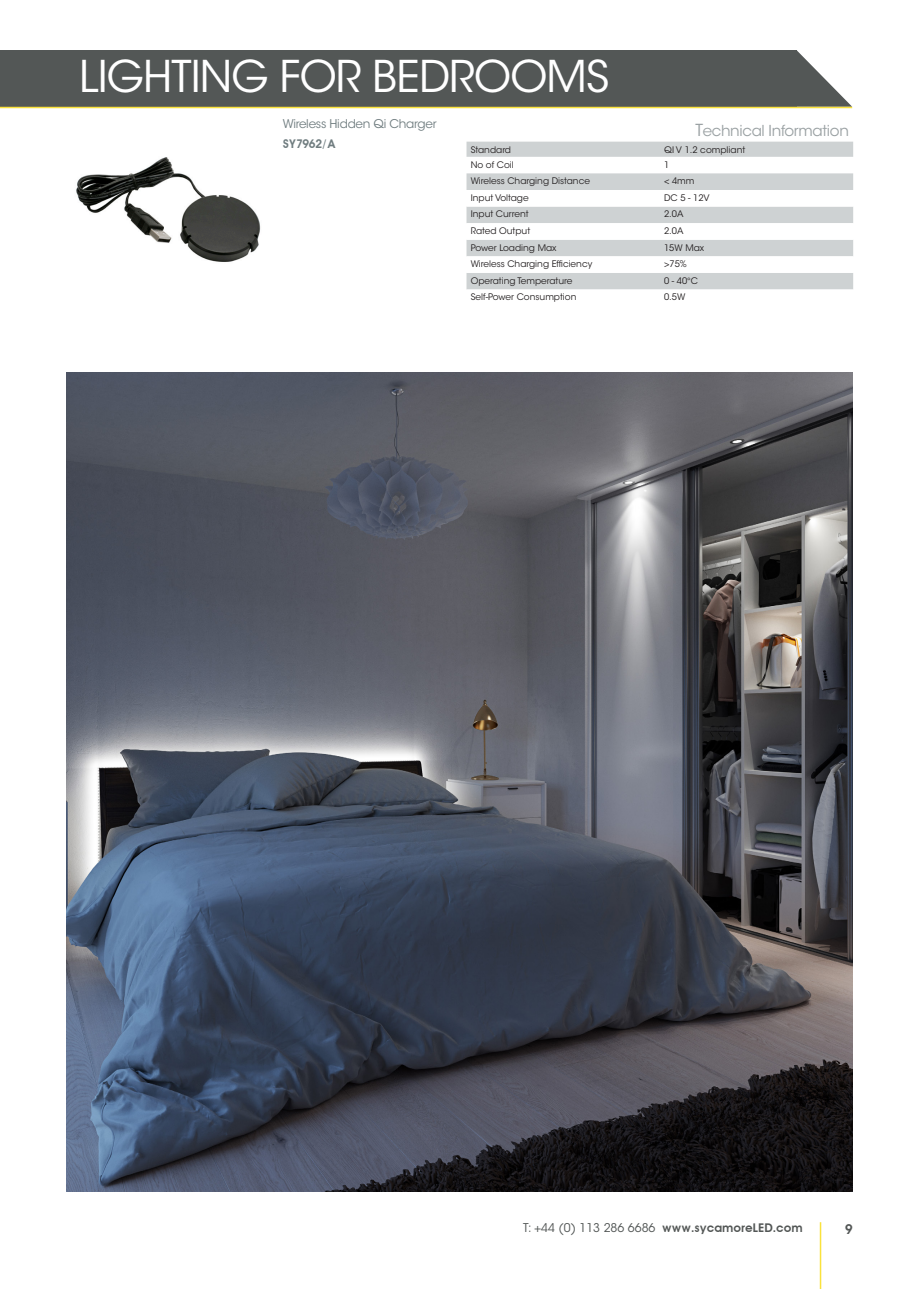
<style>
.page{position:relative;width:919px;height:1289px;background:#fff}
.page>*{position:absolute;margin:0;border:0;box-sizing:border-box;transform-origin:0 0}
.t1{font:43.5px "ITC Avant Garde Std";letter-spacing:-.02em;color:#fff}
.t2{font:15px "ITC Avant Garde Std";letter-spacing:-.02em;color:#9aa1a3}
.t3{font:600 13.5px "Avant Garde";color:#535756}
.t4{font:600 12px "Avant Garde";color:#535756}
.t5{font:12px "ITC Avant Garde Std";letter-spacing:-.02em;color:#707d80}
.t6{font:600 12px "Avant Garde";letter-spacing:-.02em;color:#707d80}
.t7{font:9px "ITC Avant Garde Std";color:#231f20}
.s1{font-size:16.5px}
.s2{font-family:"ITC Avant Garde Std";font-weight:400}
</style>
<div class="page">
<div style="left:0;top:50px;width:796px;height:57px;background:#535756"></div>
<svg style="left:796px;top:50px;width:56px;height:57px"></svg>
<hr style="left:0;top:107px;width:852px;height:1px;background:#fae23c">
<img style="left:67px;top:372px;width:785px;height:819px">
<img style="left:76px;top:157px;width:185px;height:105px">
<div style="left:466px;top:142px;width:387px;height:15px;background:#ced2d3"></div>
<svg style="left:466px;top:173px;width:387px;height:117px"></svg>
<hr style="left:819px;top:1222px;width:2px;height:66px;background:#fae23c">
<h1 class="t1" style="left:79px;top:50px;width:531px">LIGHTING FOR BEDROOMS</h1>
<h3 class="t5" style="left:283px;top:117px;width:155px">Wireless Hidden Qi Charger</h3>
<h3 class="t6" style="left:283px;top:136px;width:55px">SY7962/A</h3>
<h2 class="t2" style="left:695px;top:121px;width:155px"><span class="s1">T</span>echnical Information</h2>
<p class="t7" style="left:470px;top:144px;width:42px">Standard</p>
<p class="t7" style="left:664px;top:144px;width:83px">QI V 1.2 compliant</p>
<p class="t7" style="left:470px;top:159px;width:45px">No of Coil</p>
<p class="t7" style="left:664px;top:159px;width:7px">1</p>
<p class="t7" style="left:470px;top:176px;width:121px">Wireless Charging Distance</p>
<p class="t7" style="left:664px;top:176px;width:32px">&lt; 4mm</p>
<p class="t7" style="left:470px;top:192px;width:59px">Input Voltage</p>
<p class="t7" style="left:664px;top:192px;width:47px">DC 5 - 12V</p>
<p class="t7" style="left:470px;top:209px;width:59px">Input Current</p>
<p class="t7" style="left:664px;top:209px;width:21px">2.0A</p>
<p class="t7" style="left:470px;top:225px;width:61px">Rated Output</p>
<p class="t7" style="left:664px;top:225px;width:21px">2.0A</p>
<p class="t7" style="left:470px;top:242px;width:87px">Power Loading Max</p>
<p class="t7" style="left:664px;top:242px;width:42px">15W Max</p>
<p class="t7" style="left:470px;top:258px;width:123px">Wireless Charging Efficiency</p>
<p class="t7" style="left:664px;top:258px;width:24px">&gt;75%</p>
<p class="t7" style="left:470px;top:275px;width:103px">Operating Temperature</p>
<p class="t7" style="left:664px;top:275px;width:35px">0 - 40°C</p>
<p class="t7" style="left:470px;top:292px;width:107px">Self-Power Consumption</p>
<p class="t7" style="left:664px;top:292px;width:23px">0.5W</p>
<h3 class="t4" style="left:523px;top:1220px;width:281px"><span class="s2">T: +44 (0) 113 286 6686</span> www.sycamoreLED.com</h3>
<h3 class="t3" style="left:845px;top:1220px;width:9px">9</h3>
</div>
